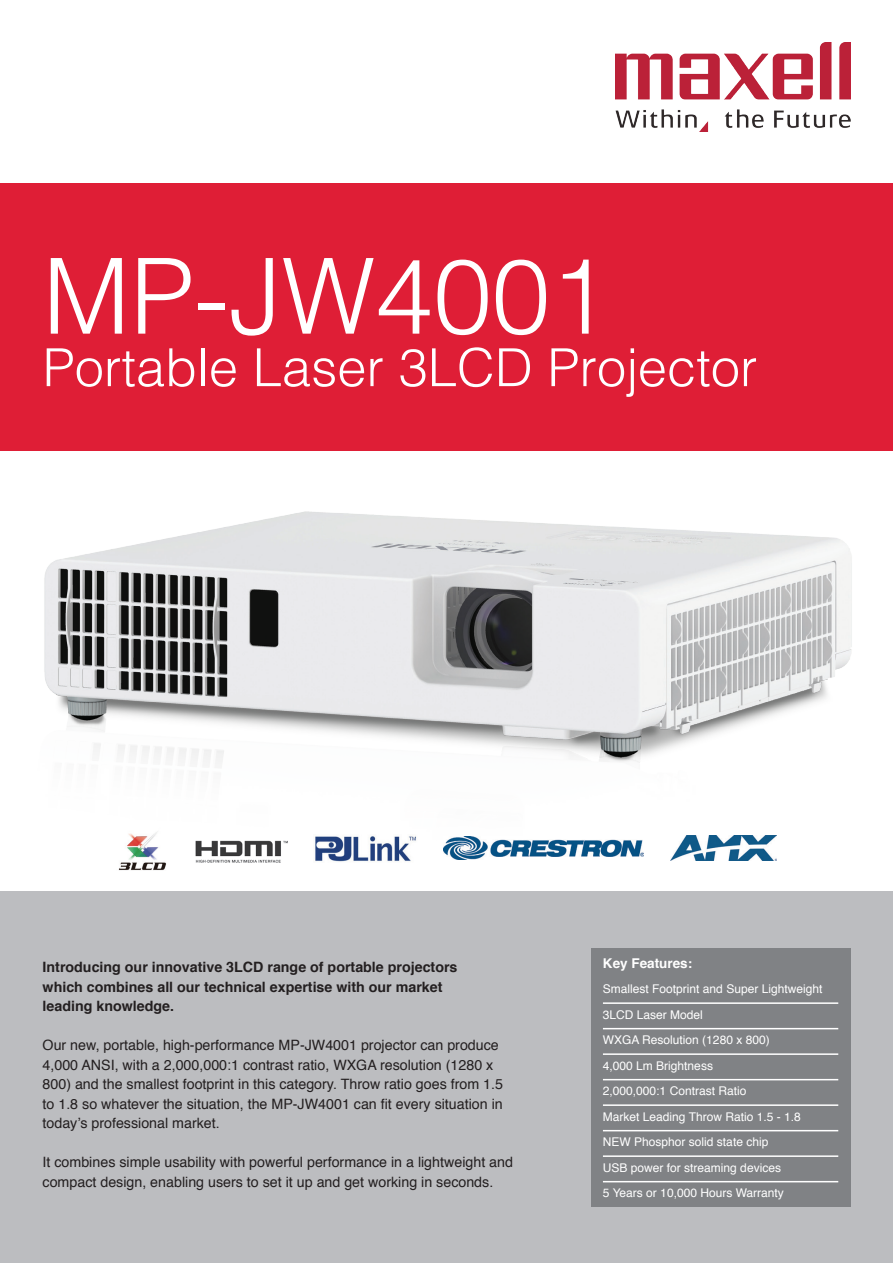
<style>
.page{position:relative;width:893px;height:1263px;background:#fff}
.page>*{position:absolute;margin:0;border:0;box-sizing:border-box;transform-origin:0 0}
.t1{font:300 105px "Helvetica";color:#fff}
.t2{font:300 52.5px "Helvetica";color:#fff}
.t3{font:14.25px/19.5px "Helvetica";color:#231f20}
.t4{font:700 14.25px "Helvetica";color:#231f20}
.t5{font:700 13.5px "Helvetica";color:#fff}
.t6{font:12px "Helvetica";color:#fff}
</style>
<div class="page">
<img style="left:15px;top:511px;width:878px;height:381px">
<img style="left:615px;top:43px;width:235px;height:89px">
<div style="left:0;top:183px;width:893px;height:268px;background:#df1e36"></div>
<div style="left:0;top:892px;width:893px;height:371px;background:#bcbdc0"></div>
<div style="left:591px;top:948px;width:259px;height:258px;background:#808285"></div>
<hr style="left:603px;top:1002px;width:235px;height:2px;background:#fff">
<hr style="left:603px;top:1028px;width:235px;height:1px;background:#fff">
<hr style="left:603px;top:1053px;width:235px;height:2px;background:#fff">
<hr style="left:603px;top:1079px;width:235px;height:1px;background:#fff">
<hr style="left:603px;top:1104px;width:235px;height:2px;background:#fff">
<hr style="left:603px;top:1130px;width:235px;height:1px;background:#fff">
<hr style="left:603px;top:1155px;width:235px;height:2px;background:#fff">
<hr style="left:603px;top:1181px;width:235px;height:1px;background:#fff">
<img style="left:117px;top:825px;width:51px;height:46px">
<img style="left:671px;top:836px;width:105px;height:24px">
<img style="left:443px;top:836px;width:200px;height:23px">
<img style="left:194px;top:839px;width:95px;height:24px">
<img style="left:313px;top:834px;width:105px;height:28px">
<p class="t1" style="left:43px;top:207px;width:567px">MP-JW4001</p>
<p class="t2" style="left:43px;top:323px;width:716px">Portable Laser 3LCD Projector</p>
<p class="t4" style="left:43px;top:955px;width:416px">Introducing our innovative 3LCD range of portable projectors</p>
<p class="t4" style="left:43px;top:975px;width:401px">which combines all our technical expertise with our market</p>
<p class="t4" style="left:43px;top:994px;width:133px">leading knowledge.</p>
<p class="t3" style="left:43px;top:1036px;width:462px">Our new, portable, high-performance MP-JW4001 projector can produce 4,000 ANSI, with a 2,000,000:1 contrast ratio, WXGA resolution (1280 x 800) and the smallest footprint in this category. Throw ratio goes from 1.5 to 1.8 so whatever the situation, the MP-JW4001 can fit every situation in today’s professional market.</p>
<p class="t3" style="left:43px;top:1153px;width:472px">It combines simple usability with powerful performance in a lightweight and compact design, enabling users to set it up and get working in seconds.</p>
<p class="t5" style="left:603px;top:952px;width:91px">Key Features:</p>
<p class="t6" style="left:603px;top:980px;width:221px">Smallest Footprint and Super Lightweight</p>
<p class="t6" style="left:603px;top:1005px;width:102px">3LCD Laser Model</p>
<p class="t6" style="left:603px;top:1031px;width:168px">WXGA Resolution (1280 x 800)</p>
<p class="t6" style="left:603px;top:1056px;width:112px">4,000 Lm Brightness</p>
<p class="t6" style="left:603px;top:1082px;width:145px">2,000,000:1 Contrast Ratio</p>
<p class="t6" style="left:603px;top:1107px;width:199px">Market Leading Throw Ratio 1.5 - 1.8</p>
<p class="t6" style="left:603px;top:1133px;width:167px">NEW Phosphor solid state chip</p>
<p class="t6" style="left:603px;top:1158px;width:180px">USB power for streaming devices</p>
<p class="t6" style="left:603px;top:1184px;width:182px">5 Years or 10,000 Hours Warranty</p>
</div>
